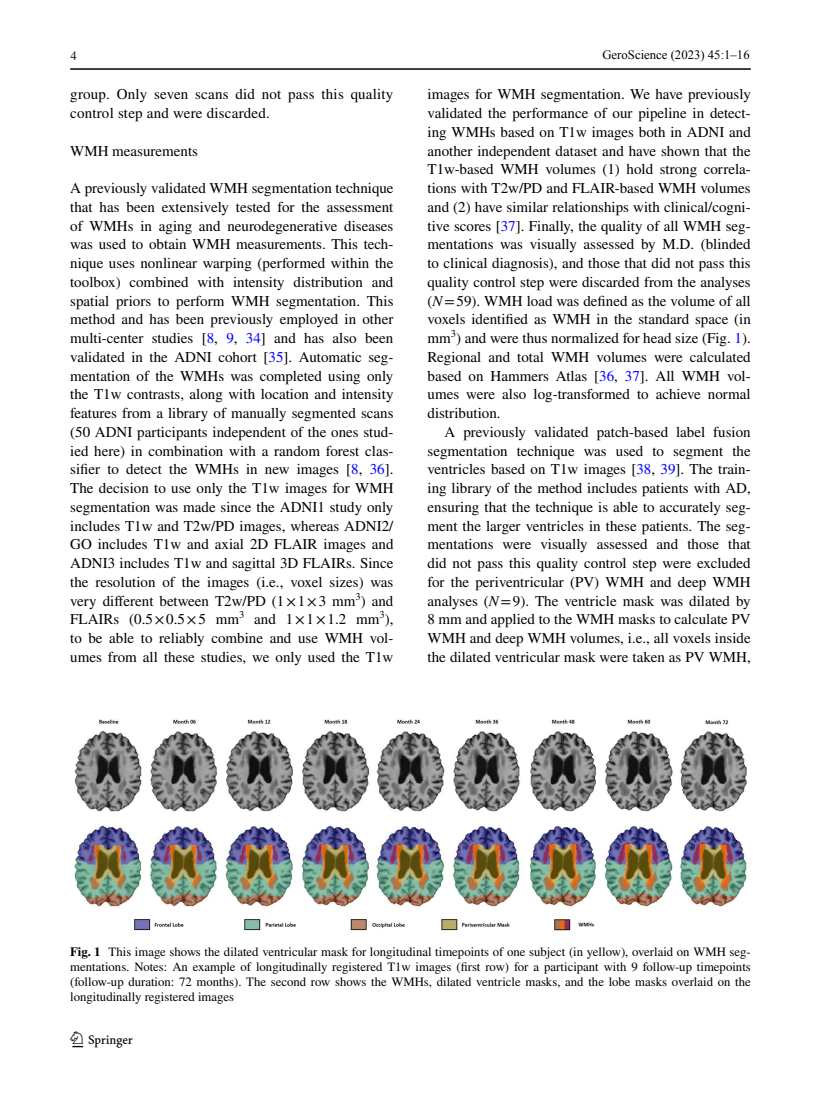
<style>
.page{position:relative;width:821px;height:1106px;background:#fff}
.page>*{position:absolute;margin:0;border:0;box-sizing:border-box;transform-origin:0 0}
.t1{font:22.5px "Springnew Regular 2";color:#000}
.t2{font:15px/18.8px "STIX";color:#000;text-align:justify}
.t3{font:12.75px/15px "STIX";color:#000;text-align:justify}
.t4{font:12.75px "Times New Roman";color:#000}
.t5{font:12.75px "Adv TT3713 a 231";color:#131413}
.s1{color:#00f}
.s2{font-style:italic}
.s3{font-weight:700}
</style>
<div class="page">
<hr style="left:70px;top:68px;width:680px;height:2px;background:#000">
<img style="left:74px;top:719px;width:672px;height:211px">
<p class="t5" style="left:70px;top:51px;width:8px">4</p>
<p class="t4" style="left:602px;top:50px;width:149px">GeroScience (2023) 45:1–16</p>
<p class="t2" style="left:70px;top:86px;width:325px">group. Only seven scans did not pass this quality control step and were discarded.</p>
<p class="t2" style="left:70px;top:142px;width:129px">WMH measurements</p>
<p class="t2" style="left:70px;top:180px;width:325px">A previously validated WMH segmentation technique that has been extensively tested for the assessment of WMHs in aging and neurodegenerative diseases was used to obtain WMH measurements. This tech&shy;nique uses nonlinear warping (performed within the toolbox) combined with intensity distribution and spatial priors to perform WMH segmentation. This method and has been previously employed in other multi-center studies [<span class="s1">8</span>, <span class="s1">9</span>, <span class="s1">34</span>] and has also been validated in the ADNI cohort [<span class="s1">35</span>]. Automatic seg&shy;mentation of the WMHs was completed using only the T1w contrasts, along with location and intensity features from a library of manually segmented scans (50 ADNI participants independent of the ones stud&shy;ied here) in combination with a random forest clas&shy;sifier to detect the WMHs in new images [<span class="s1">8</span>, <span class="s1">36</span>].<br>The decision to use only the T1w images for WMH segmentation was made since the ADNI1 study only includes T1w and T2w/PD images, whereas ADNI2/ GO includes T1w and axial 2D FLAIR images and ADNI3 includes T1w and sagittal 3D FLAIRs. Since the resolution of the images (i.e., voxel sizes) was very different between T2w/PD (1×1×3 mm<sup>3</sup>) and FLAIRs (0.5×0.5×5 mm<sup>3</sup> and 1×1×1.2 mm<sup>3</sup>), to be able to reliably combine and use WMH vol&shy;umes from all these studies, we only used the T1w</p>
<p class="t2" style="left:427px;top:86px;width:325px">images for WMH segmentation. We have previously validated the performance of our pipeline in detect&shy;ing WMHs based on T1w images both in ADNI and another independent dataset and have shown that the T1w-based WMH volumes (1) hold strong correla&shy;tions with T2w/PD and FLAIR-based WMH volumes and (2) have similar relationships with clinical/cogni&shy;tive scores [<span class="s1">37</span>]. Finally, the quality of all WMH seg&shy;mentations was visually assessed by M.D. (blinded to clinical diagnosis), and those that did not pass this quality control step were discarded from the analyses (<span class="s2">N</span>=59). WMH load was defined as the volume of all voxels identified as WMH in the standard space (in mm<sup>3</sup>) and were thus normalized for head size (Fig. <span class="s1">1</span>).<br>Regional and total WMH volumes were calculated based on Hammers Atlas [<span class="s1">36</span>, <span class="s1">37</span>]. All WMH vol&shy;umes were also log-transformed to achieve normal distribution.</p>
<p class="t2" style="left:427px;top:423px;width:325px;text-indent:17px">A previously validated patch-based label fusion segmentation technique was used to segment the ventricles based on T1w images [<span class="s1">38</span>, <span class="s1">39</span>]. The train&shy;ing library of the method includes patients with AD, ensuring that the technique is able to accurately seg&shy;ment the larger ventricles in these patients. The seg&shy;mentations were visually assessed and those that did not pass this quality control step were excluded for the periventricular (PV) WMH and deep WMH analyses (<span class="s2">N</span>=9). The ventricle mask was dilated by 8 mm and applied to the WMH masks to calculate PV WMH and deep WMH volumes, i.e., all voxels inside the dilated ventricular mask were taken as PV WMH,</p>
<p class="t3" style="left:70px;top:945px;width:682px"><span class="s3">Fig. 1</span> This image shows the dilated ventricular mask for longitudinal timepoints of one subject (in yellow), overlaid on WMH seg&shy;mentations. Notes: An example of longitudinally registered T1w images (first row) for a participant with 9 follow-up timepoints (follow-up duration: 72 months). The second row shows the WMHs, dilated ventricle masks, and the lobe masks overlaid on the longitudinally registered images</p>
<h1 class="t1" style="left:72px;top:1031px;width:62px">1 3</h1>
</div>
